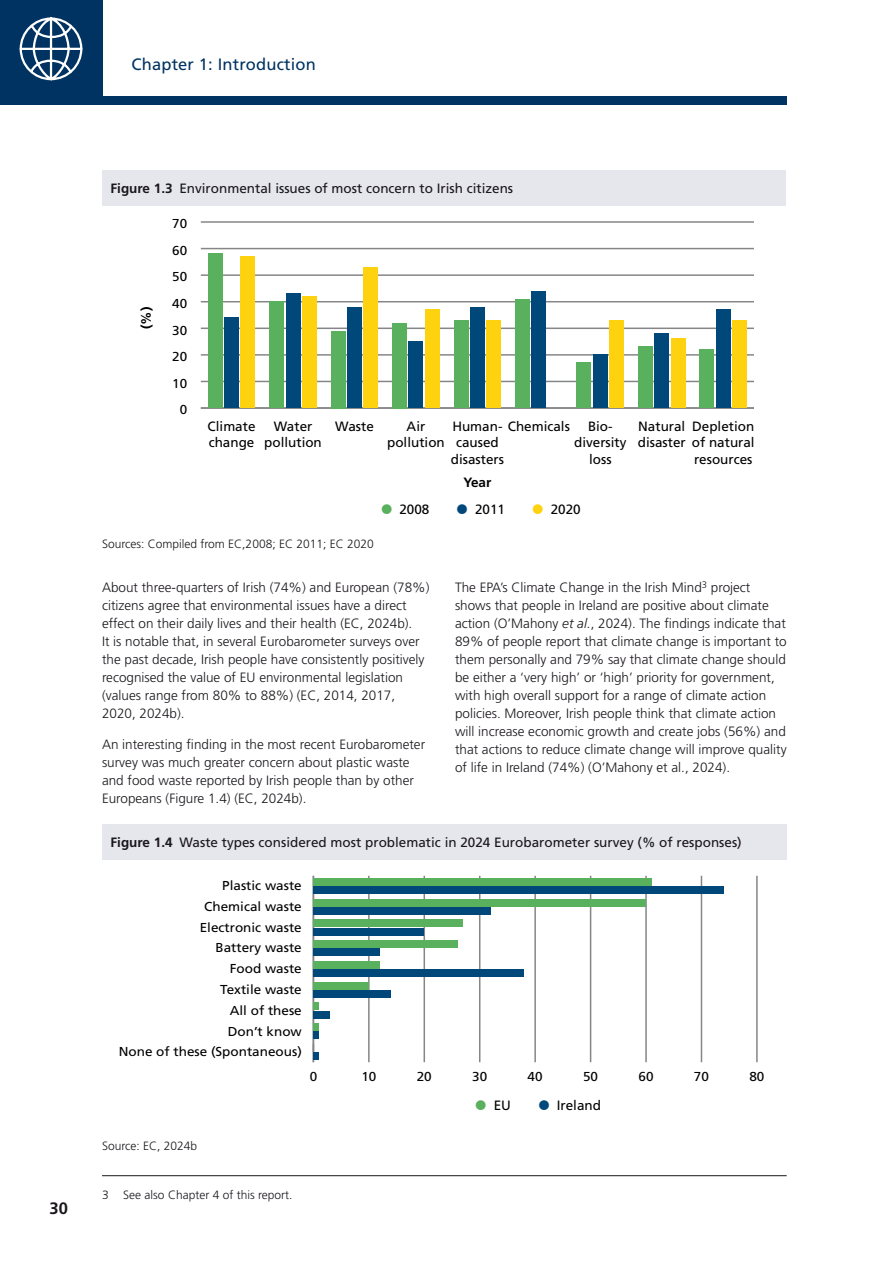
<style>
.page{position:relative;width:893px;height:1263px;background:#fff}
.page>*{position:absolute;margin:0;border:0;box-sizing:border-box;transform-origin:0 0}
.t1{font:16.5px "Frutiger LT Std";letter-spacing:.01em;color:#003361}
.t2{font:700 16.5px "Frutiger LT Std";color:#1a171c}
.Body_0-0__3{font:300 13.5px/18px "Frutiger LT Std";color:#1a171c}
.t3{font:13.5px/16.2px "Frutiger LT Std";color:#010101;text-align:center}
.Figure_Title{font:13.5px "Frutiger LT Std";color:#1a171c}
.t4{font:700 13.5px "Frutiger LT Std";color:#010101}
.t5{font:12.9px/20.9px "Frutiger LT Std";color:#010101;text-align:right;scale:1.04 1}
.Source__6{font:300 12px "Frutiger LT Std";color:#1a171c}
.Footnotes{font:300 12px "Frutiger LT Std";color:#1a171c}
.s1{font-weight:700}
.s2{font-style:italic}
</style>
<div class="page">
<div style="left:0;top:96px;width:787px;height:9px;background:#003361"></div>
<div style="left:0;top:0;width:102px;height:98px;background:#003361"></div>
<svg style="left:19px;top:17px;width:64px;height:64px"></svg>
<div style="left:102px;top:170px;width:683px;height:36px;background:#e6e6ed"></div>
<hr style="left:201px;top:407px;width:553px;height:2px;background:#848688">
<hr style="left:201px;top:381px;width:553px;height:1px;background:#848688">
<hr style="left:201px;top:354px;width:553px;height:2px;background:#848688">
<hr style="left:201px;top:328px;width:553px;height:1px;background:#848688">
<hr style="left:201px;top:301px;width:553px;height:1px;background:#848688">
<hr style="left:201px;top:274px;width:553px;height:2px;background:#848688">
<hr style="left:201px;top:248px;width:553px;height:1px;background:#848688">
<hr style="left:201px;top:221px;width:553px;height:2px;background:#848688">
<div style="left:241px;top:257px;width:14px;height:151px;background:#ffd20f"></div>
<div style="left:302px;top:296px;width:15px;height:112px;background:#ffd20f"></div>
<div style="left:363px;top:267px;width:15px;height:141px;background:#ffd20f"></div>
<div style="left:425px;top:310px;width:15px;height:98px;background:#ffd20f"></div>
<div style="left:486px;top:320px;width:15px;height:88px;background:#ffd20f"></div>
<div style="left:609px;top:320px;width:15px;height:88px;background:#ffd20f"></div>
<div style="left:671px;top:339px;width:15px;height:69px;background:#ffd20f"></div>
<div style="left:732px;top:320px;width:15px;height:88px;background:#ffd20f"></div>
<div style="left:224px;top:318px;width:15px;height:90px;background:#00487a"></div>
<div style="left:286px;top:294px;width:14px;height:114px;background:#00487a"></div>
<div style="left:347px;top:307px;width:15px;height:101px;background:#00487a"></div>
<div style="left:409px;top:342px;width:14px;height:66px;background:#00487a"></div>
<div style="left:470px;top:307px;width:15px;height:101px;background:#00487a"></div>
<div style="left:531px;top:291px;width:15px;height:117px;background:#00487a"></div>
<div style="left:593px;top:355px;width:15px;height:53px;background:#00487a"></div>
<div style="left:654px;top:334px;width:15px;height:74px;background:#00487a"></div>
<div style="left:716px;top:310px;width:15px;height:98px;background:#00487a"></div>
<div style="left:208px;top:254px;width:15px;height:154px;background:#59b05d"></div>
<div style="left:269px;top:302px;width:15px;height:106px;background:#59b05d"></div>
<div style="left:331px;top:331px;width:14px;height:77px;background:#59b05d"></div>
<div style="left:392px;top:323px;width:15px;height:85px;background:#59b05d"></div>
<div style="left:454px;top:320px;width:14px;height:88px;background:#59b05d"></div>
<div style="left:515px;top:299px;width:15px;height:109px;background:#59b05d"></div>
<div style="left:577px;top:363px;width:14px;height:45px;background:#59b05d"></div>
<div style="left:638px;top:347px;width:15px;height:61px;background:#59b05d"></div>
<div style="left:699px;top:350px;width:15px;height:58px;background:#59b05d"></div>
<hr style="left:102px;top:1175px;width:685px;height:1px;background:#1a171c">
<div style="left:102px;top:824px;width:685px;height:35px;background:#e6e6ed"></div>
<hr style="left:368px;top:876px;width:2px;height:186px;background:#848688">
<hr style="left:424px;top:876px;width:1px;height:186px;background:#848688">
<hr style="left:479px;top:876px;width:1px;height:186px;background:#848688">
<hr style="left:534px;top:876px;width:2px;height:186px;background:#848688">
<hr style="left:590px;top:876px;width:1px;height:186px;background:#848688">
<hr style="left:645px;top:876px;width:2px;height:186px;background:#848688">
<hr style="left:701px;top:876px;width:1px;height:186px;background:#848688">
<hr style="left:756px;top:876px;width:2px;height:186px;background:#848688">
<hr style="left:313px;top:876px;width:1px;height:186px;background:#848688">
<div style="left:313px;top:886px;width:411px;height:8px;background:#00487a"></div>
<div style="left:313px;top:907px;width:178px;height:8px;background:#00487a"></div>
<div style="left:313px;top:928px;width:111px;height:7px;background:#00487a"></div>
<div style="left:313px;top:949px;width:67px;height:7px;background:#00487a"></div>
<div style="left:313px;top:969px;width:211px;height:8px;background:#00487a"></div>
<div style="left:313px;top:990px;width:78px;height:7px;background:#00487a"></div>
<div style="left:313px;top:1011px;width:17px;height:7px;background:#00487a"></div>
<div style="left:313px;top:1031px;width:6px;height:8px;background:#00487a"></div>
<div style="left:313px;top:1052px;width:6px;height:8px;background:#00487a"></div>
<div style="left:313px;top:878px;width:339px;height:8px;background:#59b05d"></div>
<div style="left:313px;top:899px;width:333px;height:7px;background:#59b05d"></div>
<div style="left:313px;top:920px;width:150px;height:7px;background:#59b05d"></div>
<div style="left:313px;top:940px;width:145px;height:8px;background:#59b05d"></div>
<div style="left:313px;top:961px;width:67px;height:7px;background:#59b05d"></div>
<div style="left:313px;top:982px;width:56px;height:7px;background:#59b05d"></div>
<div style="left:313px;top:1002px;width:6px;height:8px;background:#59b05d"></div>
<div style="left:313px;top:1023px;width:6px;height:8px;background:#59b05d"></div>
<p class="t1" style="left:132px;top:54px;width:186px">Chapter 1: Introduction</p>
<p class="t2" style="left:50px;top:1198px;width:20px">30</p>
<p class="Figure_Title" style="left:111px;top:180px;width:404px"><span class="s1">Figure 1.3</span> Environmental issues of most concern to Irish citizens</p>
<p class="t5" style="left:172px;top:213px;width:16px">70</p>
<p class="t5" style="left:172px;top:240px;width:16px">60</p>
<p class="t4" style="left:138px;top:329px;width:24px;rotate:-90deg">(%)</p>
<p class="t5" style="left:172px;top:267px;width:16px">50</p>
<p class="t5" style="left:172px;top:293px;width:16px">40</p>
<p class="t5" style="left:172px;top:320px;width:16px">30</p>
<p class="t5" style="left:172px;top:346px;width:16px">20</p>
<p class="t5" style="left:172px;top:373px;width:16px">10</p>
<p class="t5" style="left:180px;top:399px;width:9px">0</p>
<p class="t3" style="left:208px;top:418px;width:49px;text-align:left">Climate change</p>
<p class="t3" style="left:638px;top:418px;width:118px;text-align:right">Depletion<br>disaster of natural resources</p>
<p class="t3" style="left:452px;top:418px;width:119px">Human- Chemicals</p>
<p class="t3" style="left:456px;top:435px;width:44px">caused</p>
<p class="t3" style="left:451px;top:451px;width:55px">disasters</p>
<p class="t3" style="left:638px;top:418px;width:49px">Natural</p>
<p class="t3" style="left:387px;top:418px;width:59px">Air pollution</p>
<p class="t3" style="left:574px;top:418px;width:54px">Bio&shy;diversity loss</p>
<p class="t3" style="left:274px;top:418px;width:40px">Water</p>
<p class="t3" style="left:335px;top:418px;width:40px">Waste</p>
<p class="t3" style="left:264px;top:435px;width:59px">pollution</p>
<p class="t4" style="left:463px;top:474px;width:29px">Year</p>
<p class="t3" style="left:399px;top:501px;width:31px">2008</p>
<p class="t3" style="left:475px;top:501px;width:31px">2011</p>
<p class="t3" style="left:551px;top:501px;width:31px">2020</p>
<p class="Source__6" style="left:102px;top:537px;width:273px">Sources: Compiled from EC,2008; EC 2011; EC 2020</p>
<p class="Body_0-0__3" style="left:102px;top:578px;width:329px">About three-quarters of Irish (74%) and European (78%) citizens agree that environmental issues have a direct effect on their daily lives and their health (EC, 2024b).<br>It is notable that, in several Eurobarometer surveys over the past decade, Irish people have consistently positively recognised the value of EU environmental legislation (values range from 80% to 88%) (EC, 2014, 2017, 2020, 2024b).</p>
<p class="Body_0-0__3" style="left:102px;top:735px;width:325px">An interesting finding in the most recent Eurobarometer survey was much greater concern about plastic waste and food waste reported by Irish people than by other Europeans (Figure 1.4) (EC, 2024b).</p>
<p class="Body_0-0__3" style="left:455px;top:578px;width:333px">The EPA’s Climate Change in the Irish Mind<sup>3</sup> project shows that people in Ireland are positive about climate action (O’Mahony <span class="s2">et al.</span>, 2024). The findings indicate that 89% of people report that climate change is important to them personally and 79% say that climate change should be either a ‘very high’ or ‘high’ priority for government, with high overall support for a range of climate action policies. Moreover, Irish people think that climate action will increase economic growth and create jobs (56%) and that actions to reduce climate change will improve quality of life in Ireland (74%) (O’Mahony et al., 2024).</p>
<p class="Figure_Title" style="left:111px;top:834px;width:633px"><span class="s1">Figure 1.4</span> Waste types considered most problematic in 2024 Eurobarometer survey (% of responses)</p>
<p class="t5" style="left:119px;top:875px;width:177px">Plastic waste<br>Chemical waste<br>Electronic waste<br>Battery waste<br>Food waste<br>Textile waste<br>All of these<br>Don’t know<br>None of these (Spontaneous)</p>
<p class="t5" style="left:310px;top:1066px;width:9px">0</p>
<p class="t5" style="left:361px;top:1066px;width:16px">10</p>
<p class="t5" style="left:417px;top:1066px;width:16px">20</p>
<p class="t5" style="left:472px;top:1066px;width:16px">30</p>
<p class="t5" style="left:528px;top:1066px;width:16px">40</p>
<p class="t5" style="left:583px;top:1066px;width:16px">50</p>
<p class="t5" style="left:638px;top:1066px;width:16px">60</p>
<p class="t5" style="left:694px;top:1066px;width:16px">70</p>
<p class="t5" style="left:749px;top:1066px;width:16px">80</p>
<p class="t3" style="left:494px;top:1097px;width:19px">EU</p>
<p class="t3" style="left:557px;top:1097px;width:46px">Ireland</p>
<p class="Source__6" style="left:102px;top:1139px;width:97px">Source: EC, 2024b</p>
<p class="Footnotes" style="left:102px;top:1188px;width:192px">3 See also Chapter 4 of this report.</p>
</div>
